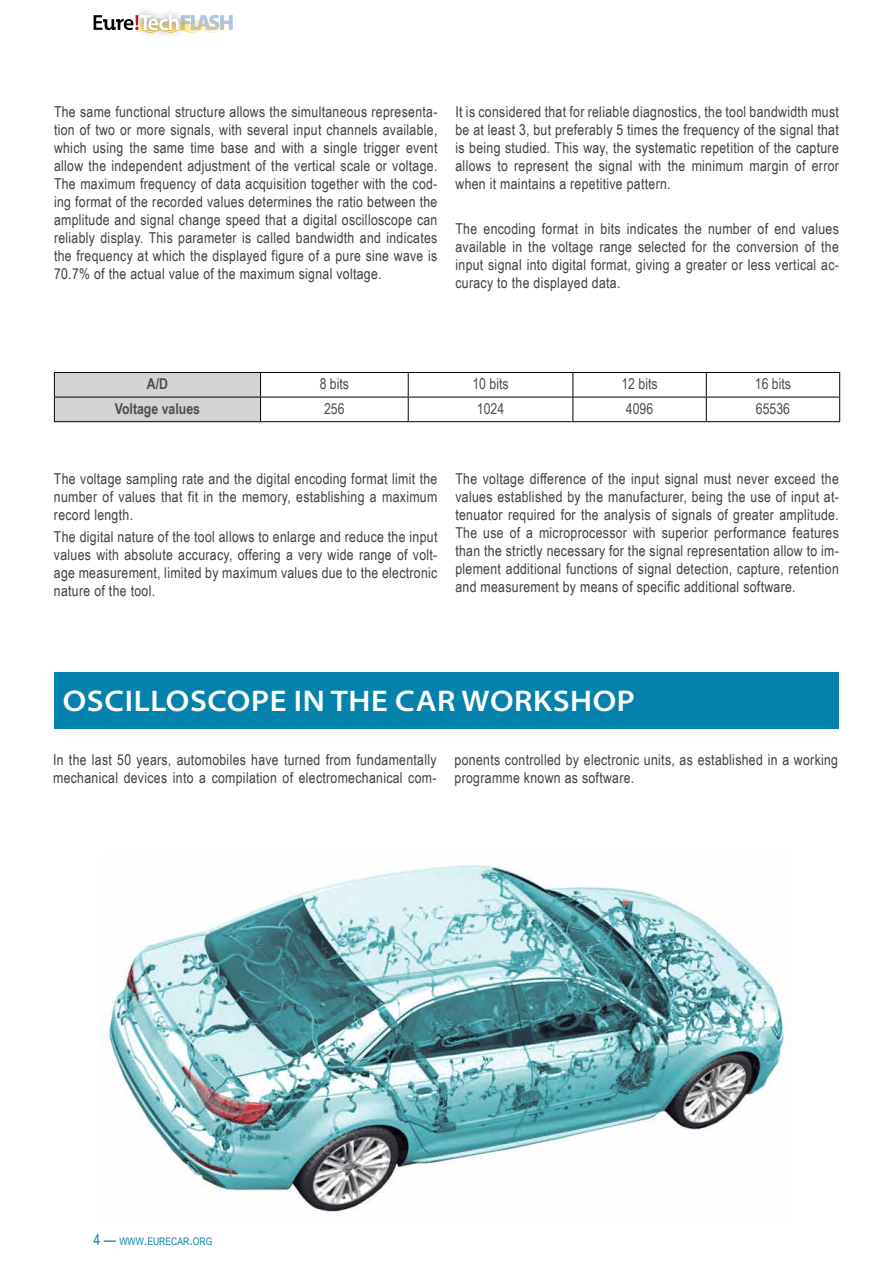
<style>
.page{position:relative;width:893px;height:1263px;background:#fff}
.page>*{position:absolute;margin:0;border:0;box-sizing:border-box;transform-origin:0 0}
.t1{font:600 semi-expanded 30px "Myriad Pro";letter-spacing:.02em;color:#fff}
.t2{font:15px/18px "Arial Narrow";letter-spacing:.02em;color:#414042;text-align:justify}
.t3{font:15px "Arial Narrow";color:#4d4d4f}
.t4{font:700 15px "Arial Narrow";color:#4d4d4f}
.t5{font:10.5px "Arial Narrow";color:#0482ab}
.s1{font-size:15px}
</style>
<div class="page">
<svg style="left:94px;top:14px;width:139px;height:19px"></svg>
<hr style="left:261px;top:372px;width:147px;height:1px;background:#000">
<hr style="left:408px;top:372px;width:165px;height:1px;background:#000">
<hr style="left:573px;top:372px;width:133px;height:1px;background:#000">
<hr style="left:706px;top:372px;width:134px;height:1px;background:#000">
<hr style="left:261px;top:397px;width:147px;height:1px;background:#000">
<hr style="left:408px;top:397px;width:165px;height:1px;background:#000">
<hr style="left:573px;top:397px;width:133px;height:1px;background:#000">
<hr style="left:706px;top:397px;width:134px;height:1px;background:#000">
<hr style="left:261px;top:421px;width:147px;height:1px;background:#000">
<hr style="left:408px;top:421px;width:165px;height:1px;background:#000">
<hr style="left:573px;top:421px;width:133px;height:1px;background:#000">
<hr style="left:706px;top:421px;width:134px;height:1px;background:#000">
<svg style="left:54px;top:372px;width:207px;height:50px;background:#c3c5c6"></svg>
<svg style="left:408px;top:373px;width:1px;height:48px"></svg>
<svg style="left:572px;top:373px;width:1px;height:48px"></svg>
<svg style="left:706px;top:373px;width:1px;height:48px"></svg>
<svg style="left:839px;top:373px;width:1px;height:48px"></svg>
<div style="left:54px;top:672px;width:785px;height:56px;background:#0482ab"></div>
<img style="left:101px;top:864px;width:686px;height:349px">
<p class="t2" style="left:54px;top:102px;width:385px">The same functional structure allows the simultaneous representa&shy;tion of two or more signals, with several input channels available, which using the same time base and with a single trigger event allow the independent adjustment of the vertical scale or voltage.<br>The maximum frequency of data acquisition together with the cod&shy;ing format of the recorded values determines the ratio between the amplitude and signal change speed that a digital oscilloscope can reliably display. This parameter is called bandwidth and indicates the frequency at which the displayed figure of a pure sine wave is 70.7% of the actual value of the maximum signal voltage.</p>
<p class="t2" style="left:455px;top:102px;width:385px">It is considered that for reliable diagnostics, the tool bandwidth must be at least 3, but preferably 5 times the frequency of the signal that is being studied. This way, the systematic repetition of the capture allows to represent the signal with the minimum margin of error when it maintains a repetitive pattern.</p>
<p class="t2" style="left:455px;top:219px;width:385px">The encoding format in bits indicates the number of end values available in the voltage range selected for the conversion of the input signal into digital format, giving a greater or less vertical ac&shy;curacy to the displayed data.</p>
<p class="t4" style="left:147px;top:373px;width:23px">A/D</p>
<p class="t3" style="left:320px;top:373px;width:31px">8 bits</p>
<p class="t3" style="left:472px;top:373px;width:38px">10 bits</p>
<p class="t3" style="left:621px;top:373px;width:38px">12 bits</p>
<p class="t3" style="left:755px;top:373px;width:38px">16 bits</p>
<p class="t4" style="left:115px;top:397px;width:87px">Voltage values</p>
<p class="t3" style="left:324px;top:398px;width:22px">256</p>
<p class="t3" style="left:477px;top:398px;width:29px">1024</p>
<p class="t3" style="left:626px;top:398px;width:29px">4096</p>
<p class="t3" style="left:756px;top:398px;width:36px">65536</p>
<p class="t2" style="left:54px;top:469px;width:385px">The voltage sampling rate and the digital encoding format limit the number of values that fit in the memory, establishing a maximum record length.</p>
<p class="t2" style="left:54px;top:527px;width:385px">The digital nature of the tool allows to enlarge and reduce the input values with absolute accuracy, offering a very wide range of volt&shy;age measurement, limited by maximum values due to the electronic nature of the tool.</p>
<p class="t2" style="left:455px;top:469px;width:385px">The voltage difference of the input signal must never exceed the values established by the manufacturer, being the use of input at&shy;tenuator required for the analysis of signals of greater amplitude.<br>The use of a microprocessor with superior performance features than the strictly necessary for the signal representation allow to im&shy;plement additional functions of signal detection, capture, retention and measurement by means of specific additional software.</p>
<h1 class="t1" style="left:63px;top:685px;width:574px">OSCILLOSCOPE IN THE CAR WORKSHOP</h1>
<p class="t2" style="left:53px;top:750px;width:385px">In the last 50 years, automobiles have turned from fundamentally mechanical devices into a compilation of electromechanical com-</p>
<p class="t2" style="left:455px;top:750px;width:385px">ponents controlled by electronic units, as established in a working programme known as software.</p>
<p class="t5" style="left:94px;top:1233px;width:120px"><span class="s1">4 —</span> WWW<span class="s1">.</span>EURECAR<span class="s1">.</span>ORG</p>
</div>
